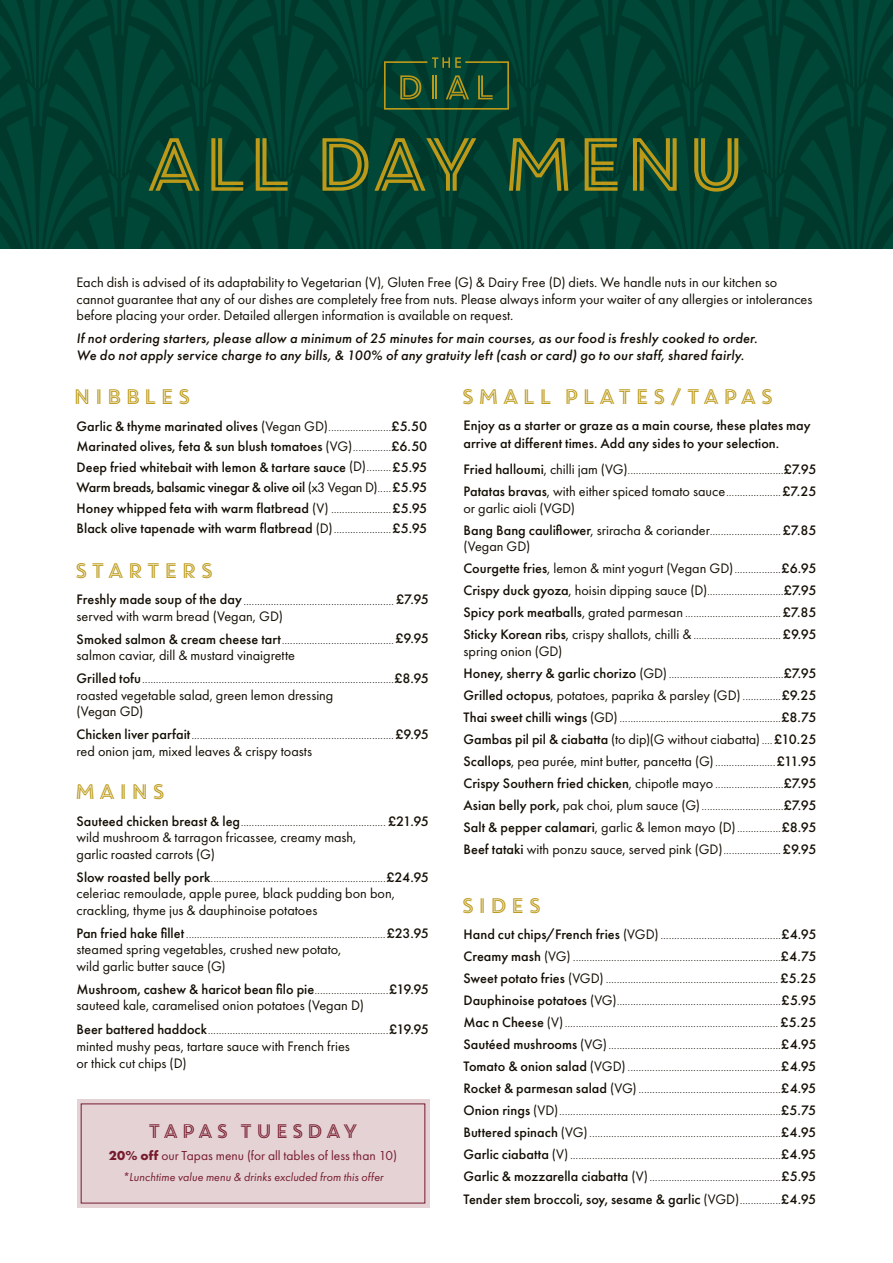
<style>
.page{position:relative;width:893px;height:1263px;background:#fff}
.page>*{position:absolute;margin:0;border:0;box-sizing:border-box;transform-origin:0 0}
.t1{font:75px "Core Circus 2 D Double";letter-spacing:-.135em;color:#bc9919}
.t2{font:21px "Core Circus 2 D Double";letter-spacing:.05em;color:#bc9919}
.t3{font:19.5px "Core Circus 2 D Double";letter-spacing:.05em;color:#771b2d}
.t4{font:300 14.25px/22px "Futura PT";color:#140e04}
.t5{font:14.25px/16.5px "Futura PT";color:#140e04}
.t6{font:500 14.25px/20.5px "Futura PT";letter-spacing:.005em;color:#140e04}
.t7{font:italic 500 14.25px/16.5px "Futura PT";letter-spacing:.01em;color:#140e04}
.t8{font:13.5px "Futura PT";color:#771b2d}
.t9{font:italic 12px "Futura PT";letter-spacing:.005em;color:#771b2d}
.s1{font-weight:400}
.s2{font-weight:300}
.s3{font-weight:500}
.s4{font-weight:700}
</style>
<div class="page">
<svg style="left:0;top:0;width:893px;height:249px;background:#014131"></svg>
<div style="left:77px;top:1099px;width:352px;height:109px;background:#e4d2d5"></div>
<h1 class="t1" style="left:141px;top:114px;width:613px">ALL DAY MENU</h1>
<p class="t5" style="left:77px;top:274px;width:737px">Each dish is advised of its adaptability to Vegetarian (V), Gluten Free (G) &amp; Dairy Free (D) diets. We handle nuts in our kitchen so cannot guarantee that any of our dishes are completely free from nuts. Please always inform your waiter of any allergies or intolerances before placing your order. Detailed allergen information is available on request.</p>
<p class="t7" style="left:77px;top:330px;width:682px">If not ordering starters, please allow a minimum of 25 minutes for main courses, as our food is freshly cooked to order.<br>We do not apply service charge to any bills, &amp; 100% of any gratuity left (cash or card) go to our staff, shared fairly.</p>
<h2 class="t2" style="left:72px;top:382px;width:121px">NIBBLES</h2>
<p class="t6" style="left:77px;top:416px;width:352px;text-align:justify">Garlic &amp; thyme marinated olives <span class="s1">(Vegan GD)</span><span class="s2">.......................</span>£5.50<br>Marinated olives, feta &amp; sun blush tomatoes <span class="s1">(VG)</span><span class="s2">..............</span>£6.50<br>Deep fried whitebait with lemon &amp; tartare sauce <span class="s1">(D)</span><span class="s2">.........</span>£5.95<br>Warm breads, balsamic vinegar &amp; olive oil <span class="s1">(x3 Vegan D)</span><span class="s2">.....</span>£5.95<br>Honey whipped feta with warm flatbread <span class="s1">(V)</span> <span class="s2">......................</span>£5.95<br>Black olive tapenade with warm flatbread <span class="s1">(D)</span><span class="s2">.....................</span>£5.95</p>
<h2 class="t2" style="left:73px;top:556px;width:143px">STARTERS</h2>
<p class="t4" style="left:77px;top:592px;width:354px;line-height:16.5px"><span class="s3">Freshly made soup of the day</span>....................................................... <span class="s3">£7.95 </span><span class="s1">served with warm bread (Vegan, GD)</span></p>
<p class="t4" style="left:77px;top:631px;width:354px;line-height:16.5px"><span class="s3">Smoked salmon &amp; cream cheese tart</span>.........................................<span class="s3">£9.95 </span><span class="s1">salmon caviar, dill &amp; mustard vinaigrette</span></p>
<p class="t4" style="left:77px;top:670px;width:354px;line-height:16.5px"><span class="s3">Grilled tofu</span>............................................................................................<span class="s3">£8.95 </span><span class="s1">roasted vegetable salad, green lemon dressing<br>(Vegan GD)</span></p>
<p class="t4" style="left:77px;top:726px;width:354px;line-height:16.5px"><span class="s3">Chicken liver parfait</span>..........................................................................<span class="s3">£9.95 </span><span class="s1">red onion jam, mixed leaves &amp; crispy toasts</span></p>
<h2 class="t2" style="left:73px;top:778px;width:95px">MAINS</h2>
<p class="t5" style="left:77px;top:813px;width:354px"><span class="s3">Sauteed chicken breast &amp; leg</span><span class="s2">.....................................................</span> <span class="s3">£21.95 </span>wild mushroom &amp; tarragon fricassee, creamy mash,<br>garlic roasted carrots (G)</p>
<p class="t5" style="left:77px;top:869px;width:354px"><span class="s3">Slow roasted belly pork</span><span class="s2">................................................................</span><span class="s3">£24.95 </span>celeriac remoulade, apple puree, black pudding bon bon, crackling, thyme jus &amp; dauphinoise potatoes</p>
<p class="t4" style="left:77px;top:925px;width:354px;line-height:16.5px"><span class="s3">Pan fried hake fillet</span> .........................................................................<span class="s3">£23.95 </span><span class="s1">steamed spring vegetables, crushed new potato,<br>wild garlic butter sauce (G)</span></p>
<p class="t5" style="left:77px;top:980px;width:354px"><span class="s3">Mushroom, cashew &amp; haricot bean filo pie</span><span class="s2">...........................</span><span class="s3">£19.95 </span>sauteed kale, caramelised onion potatoes (Vegan D)</p>
<p class="t4" style="left:77px;top:1020px;width:354px;line-height:17.2px"><span class="s3">Beer battered haddock</span>..................................................................<span class="s3">£19.95 </span><span class="s1">minted mushy peas, tartare sauce with French fries<br>or thick cut chips (D)</span></p>
<h3 class="t3" style="left:147px;top:1118px;width:214px">TAPAS TUESDAY</h3>
<p class="t8" style="left:109px;top:1147px;width:290px"><span class="s4">20% off</span> our Tapas menu (for all tables of less than 10)</p>
<p class="t9" style="left:123px;top:1169px;width:262px">*Lunchtime value menu &amp; drinks excluded from this offer</p>
<h2 class="t2" style="left:460px;top:382px;width:316px">SMALL PLATES/TAPAS</h2>
<p class="t6" style="left:463px;top:416px;width:349px;line-height:18px">Enjoy as a starter or graze as a main course, these plates may arrive at different times. Add any sides to your selection.</p>
<p class="t4" style="left:463px;top:459px;width:354px"><span class="s3">Fried halloumi</span><span class="s1">, chilli jam (VG)</span>.........................................................<span class="s3">£7.95<br>Patatas bravas</span><span class="s1">, with either spiced tomato sauce</span>....................<span class="s3">£7.25</span></p>
<p class="t5" style="left:463px;top:497px;width:354px;line-height:22px">or garlic aioli (VGD)<br><span class="s3">Bang Bang cauliflower</span>, sriracha &amp; coriander<span class="s2">..........................</span><span class="s3">£7.85</span></p>
<p class="t4" style="left:463px;top:536px;width:354px"><span class="s1">(Vegan GD)<br></span><span class="s3">Courgette fries</span><span class="s1">, lemon &amp; mint yogurt (Vegan GD)</span>.................<span class="s3">£6.95<br>Crispy duck gyoza</span><span class="s1">, hoisin dipping sauce (D)</span>............................<span class="s3">£7.95<br>Spicy pork meatballs</span><span class="s1">, grated parmesan</span> ...................................<span class="s3">£7.85<br>Sticky Korean ribs</span><span class="s1">, crispy shallots, chilli &amp;</span>................................<span class="s3">£9.95</span></p>
<p class="t4" style="left:463px;top:640px;width:354px"><span class="s1">spring onion (GD)<br></span><span class="s3">Honey, sherry &amp; garlic chorizo</span> <span class="s1">(GD)</span>..........................................<span class="s3">£7.95<br>Grilled octopus</span><span class="s1">, potatoes, paprika &amp; parsley (GD)</span>..............<span class="s3">£9.25<br>Thai sweet chilli wings</span> <span class="s1">(GD)</span>...........................................................<span class="s3">£8.75<br>Gambas pil pil &amp; ciabatta</span> <span class="s1">(to dip)(G without ciabatta)</span>....<span class="s3">£10.25<br>Scallops</span><span class="s1">, pea purée, mint butter, pancetta (G)</span>......................<span class="s3">£11.95<br>Crispy Southern fried chicken</span><span class="s1">, chipotle mayo</span> .........................<span class="s3">£7.95<br>Asian belly pork,</span> <span class="s1">pak choi, plum sauce (G)</span>..............................<span class="s3">£7.95<br>Salt &amp; pepper calamari</span><span class="s1">, garlic &amp; lemon mayo (D)</span>................<span class="s3">£8.95<br>Beef tataki</span> <span class="s1">with ponzu sauce, served pink (GD)</span>.....................<span class="s3">£9.95</span></p>
<h2 class="t2" style="left:460px;top:892px;width:84px">SIDES</h2>
<p class="t4" style="left:463px;top:923px;width:354px;text-align:justify"><span class="s3">Hand cut chips/French fries</span> <span class="s1">(VGD)</span>............................................<span class="s3">£4.95<br>Creamy mash</span> <span class="s1">(VG)</span> ............................................................................<span class="s3">£4.75<br>Sweet potato fries</span> <span class="s1">(VGD)</span> ............................................................... <span class="s3">£5.25<br>Dauphinoise potatoes</span> <span class="s1">(VG)</span>............................................................<span class="s3">£5.95<br>Mac n Cheese</span> <span class="s1">(V)</span>.............................................................................. <span class="s3">£5.25<br>Sautéed mushrooms</span> <span class="s1">(VG)</span>...............................................................<span class="s3">£4.95<br>Tomato &amp; onion salad</span> <span class="s1">(VGD)</span>........................................................<span class="s3">£4.95<br>Rocket &amp; parmesan salad</span> <span class="s1">(VG)</span>....................................................<span class="s3">£4.95<br>Onion rings</span> <span class="s1">(VD)</span>.................................................................................<span class="s3">£5.75<br>Buttered spinach</span> <span class="s1">(VG)</span>......................................................................<span class="s3">£4.95<br>Garlic ciabatta</span> <span class="s1">(V)</span>.............................................................................<span class="s3">£4.95<br>Garlic &amp; mozzarella ciabatta</span> <span class="s1">(V)</span>................................................<span class="s3">£5.95<br>Tender stem broccoli, soy, sesame &amp; garlic</span> <span class="s1">(VGD)</span>...............<span class="s3">£4.95</span></p>
</div>
